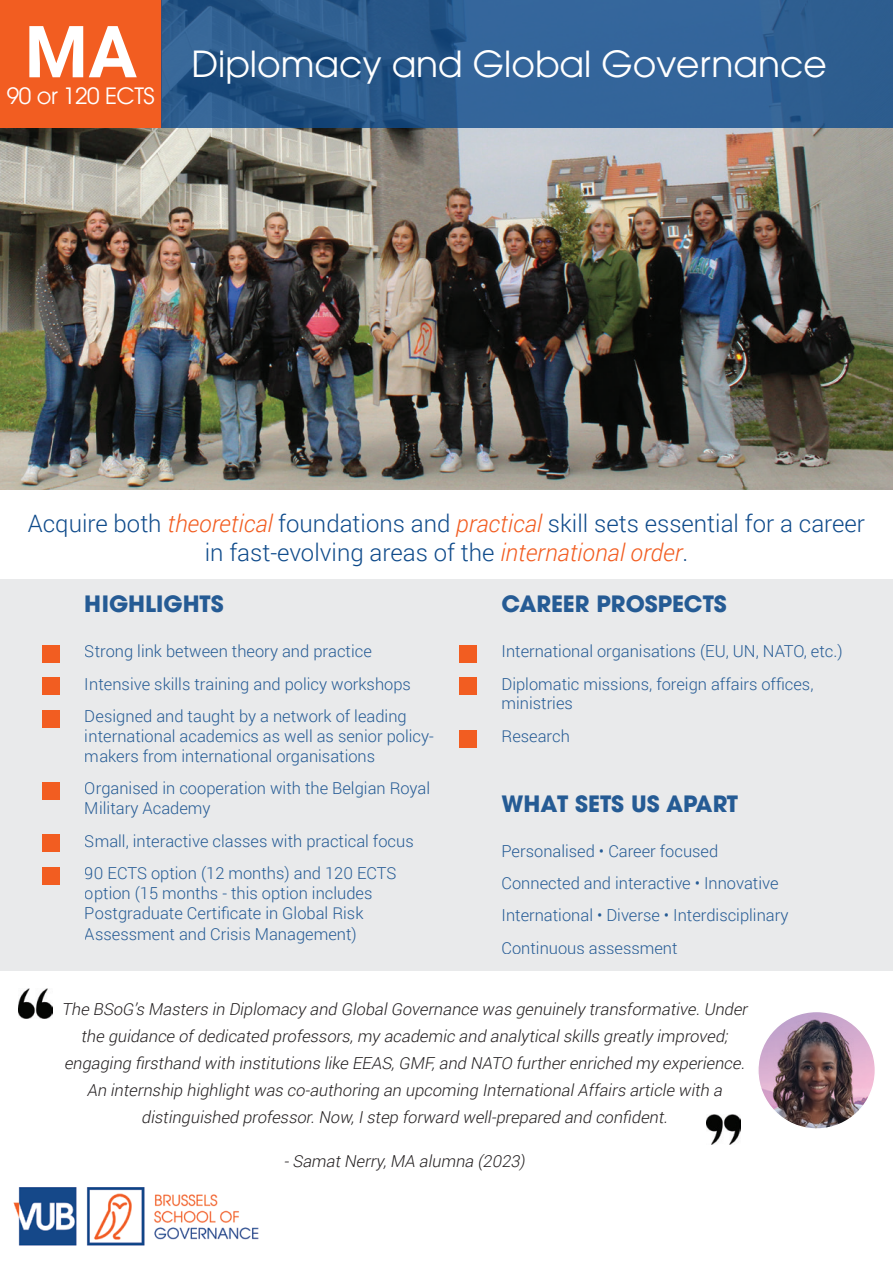
<style>
.page{position:relative;width:893px;height:1263px;background:#fff}
.page>*{position:absolute;margin:0;border:0;box-sizing:border-box;transform-origin:0 0}
.t1{font:700 72px "Roboto";color:#fff}
.t2{font:36px "ITC Avant Garde Pro";color:#fff}
.t3{font:300 24px "Roboto";color:#0f4b8b}
.t4{font:700 22.5px "ITC Avant Garde Pro";color:#0f4b8b}
.t5{font:22.5px "ITC Avant Garde Pro";letter-spacing:-.02em;color:#fff}
.t6{font:300 16.5px/32.5px "Roboto";color:#0f4b8b}
.t7{font:italic 300 16.5px/27px "Roboto";color:#231f20;text-align:center}
.s1{font-style:italic;color:#f25d21}
</style>
<div class="page">
<div style="left:0;top:579px;width:893px;height:392px;background:#e9eaeb"></div>
<img style="left:0;top:128px;width:893px;height:362px">
<img style="left:13px;top:1187px;width:246px;height:59px">
<div style="left:0;top:0;width:161px;height:128px;background:#f25d21"></div>
<svg style="left:161px;top:0;width:732px;height:128px;background:#2d5e91"></svg>
<div style="left:42px;top:645px;width:17px;height:17px;background:#f25d21"></div>
<div style="left:42px;top:678px;width:17px;height:17px;background:#f25d21"></div>
<div style="left:42px;top:710px;width:17px;height:17px;background:#f25d21"></div>
<div style="left:43px;top:835px;width:17px;height:17px;background:#f25d21"></div>
<div style="left:459px;top:645px;width:17px;height:17px;background:#f25d21"></div>
<div style="left:459px;top:678px;width:17px;height:17px;background:#f25d21"></div>
<div style="left:459px;top:730px;width:17px;height:17px;background:#f25d21"></div>
<div style="left:43px;top:867px;width:17px;height:17px;background:#f25d21"></div>
<div style="left:43px;top:782px;width:17px;height:17px;background:#f25d21"></div>
<img style="left:19px;top:989px;width:34px;height:30px">
<img style="left:707px;top:1114px;width:34px;height:30px">
<img style="left:758px;top:1011px;width:117px;height:118px;border-radius:59px">
<div style="left:757px;top:1011px;width:119px;height:119px;border:2px solid #fff;border-radius:50%"></div>
<p class="t1" style="left:25px;top:1px;width:114px">MA</p>
<p class="t5" style="left:7px;top:82px;width:149px">90 or 120 ECTS</p>
<p class="t2" style="left:191px;top:42px;width:637px">Diplomacy and Global Governance</p>
<p class="t3" style="left:28px;top:507px;width:839px">Acquire both <span class="s1">theoretical</span> foundations and <span class="s1">practical</span> skill sets essential for a career</p>
<p class="t3" style="left:205px;top:536px;width:485px">in fast-evolving areas of the <span class="s1">international order</span>.</p>
<h3 class="t4" style="left:85px;top:588px;width:140px">HIGHLIGHTS</h3>
<p class="t6" style="left:85px;top:634px;width:328px">Strong link between theory and practice<br>Intensive skills training and policy workshops<br>Designed and taught by a network of leading</p>
<p class="t6" style="left:85px;top:726px;width:351px;line-height:19.8px">international academics as well as senior policy&shy;makers from international organisations</p>
<p class="t6" style="left:85px;top:778px;width:347px;line-height:19.8px">Organised in cooperation with the Belgian Royal<br>Military Academy</p>
<p class="t6" style="left:85px;top:824px;width:330px">Small, interactive classes with practical focus<br>90 ECTS option (12 months) and 120 ECTS</p>
<p class="t6" style="left:85px;top:883px;width:289px;line-height:19.8px">option (15 months - this option includes<br>Postgraduate Certificate in Global Risk</p>
<p class="t6" style="left:85px;top:918px;width:273px">Assessment and Crisis Management)</p>
<h3 class="t4" style="left:501px;top:588px;width:227px">CAREER PROSPECTS</h3>
<p class="t6" style="left:501px;top:634px;width:343px">International organisations (EU, UN, NATO, etc.)<br>Diplomatic missions, foreign affairs offices,</p>
<p class="t6" style="left:501px;top:687px;width:73px">ministries<br>Research</p>
<h3 class="t4" style="left:501px;top:788px;width:238px">WHAT SETS US APART</h3>
<p class="t6" style="left:501px;top:834px;width:289px">Personalised • Career focused Connected and interactive • Innovative International • Diverse • Interdisciplinary Continuous assessment</p>
<p class="t7" style="left:61px;top:994px;width:691px">The BSoG’s Masters in Diplomacy and GlobalGovernance was genuinely transformative.Under the guidance ofdedicated professors,my academic and analyticalskills greatly improved; engaging firsthand with institutions like EEAS,GMF,and NATO furtherenriched my experience.<br>An internship highlightwas co-authoring an upcoming InternationalAffairs article with a distinguished professor.Now,Istep forward well-prepared and confident.</p>
<p class="t7" style="left:284px;top:1147px;width:247px">-SamatNerry,MA alumna (2023)</p>
</div>
